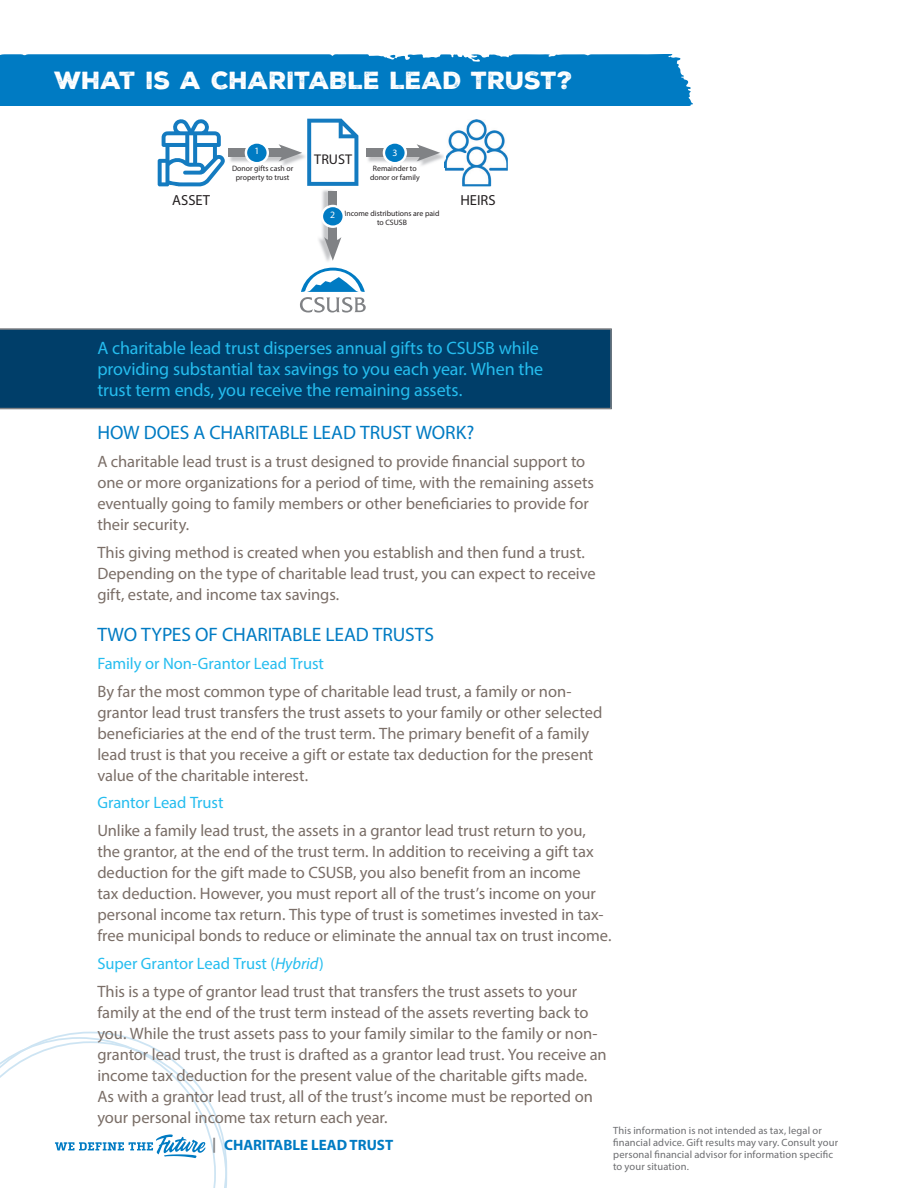
<style>
.page{position:relative;width:918px;height:1188px;background:#fff}
.page>*{position:absolute;margin:0;border:0;box-sizing:border-box;transform-origin:0 0}
.t1{font:24px "Nexa Rust Sans Black 01";letter-spacing:-.02em;color:#fff}
.Body_copy{font:19.5px "Myriad Pro";letter-spacing:-.005em;color:#007bc3}
.Body_copy-2{font:18px/21px "Myriad Pro";letter-spacing:-.01em;color:#25bdef}
.Text{font:16.5px/21px "Myriad Pro";letter-spacing:-.005em;color:#7a6e67}
.Body_copy-3{font:16.5px/21px "Myriad Pro";color:#7a6e67}
.Text-2{font:16.5px "Myriad Pro";letter-spacing:-.005em;color:#25bdef}
.t2{font:700 15px "Myriad Pro";color:#007bc3}
.t3{font:14.55px "Myriad Pro";color:#231f20}
.t4{font:14.1px "Myriad Pro";color:#231f20}
.t5{font:10.5px/12px "Myriad Pro";letter-spacing:.01em;color:#6c6d70}
.t6{font:9.75px "Myriad Pro";color:#fff}
.t7{font:7.8px/9.3px "Myriad Pro";color:#231f20;text-align:center}
.s1{font-style:italic}
.s2{color:#808285}
</style>
<div class="page">
<svg style="left:0;top:1032px;width:227px;height:156px"></svg>
<div style="left:0;top:328px;width:612px;height:81px;background:#003e69"></div>
<div style="left:0;top:54px;width:693px;height:52px;background:#007bc3"></div>
<img style="left:230px;top:157px;width:49px;height:5px">
<div style="left:228px;top:148px;width:59px;height:9px;background:#808285"></div>
<svg style="left:158px;top:119px;width:67px;height:67px"></svg>
<svg style="left:245px;top:143px;width:24px;height:19px"></svg>
<img style="left:318px;top:190px;width:15px;height:64px">
<div style="left:328px;top:191px;width:9px;height:55px;background:#808285"></div>
<svg style="left:324px;top:237px;width:17px;height:24px"></svg>
<img style="left:445px;top:119px;width:63px;height:67px">
<svg style="left:279px;top:119px;width:79px;height:67px"></svg>
<img style="left:368px;top:157px;width:49px;height:5px">
<div style="left:366px;top:148px;width:59px;height:9px;background:#808285"></div>
<svg style="left:417px;top:144px;width:29px;height:23px"></svg>
<svg style="left:383px;top:143px;width:24px;height:19px"></svg>
<svg style="left:321px;top:205px;width:22px;height:23px"></svg>
<svg style="left:300px;top:268px;width:66px;height:45px"></svg>
<p class="t1" style="left:54px;top:64px;width:520px">WHAT IS A CHARITABLE LEAD TRUST?</p>
<p class="t3" style="left:172px;top:191px;width:39px">ASSET</p>
<p class="t6" style="left:254px;top:145px;width:6px">1</p>
<p class="t6" style="left:392px;top:147px;width:6px">3</p>
<p class="t4" style="left:314px;top:150px;width:39px">TRUST</p>
<p class="t7" style="left:232px;top:163px;width:63px">Donor gifts cash or property to trust</p>
<p class="t7" style="left:370px;top:163px;width:51px">Remainder to donor or family</p>
<p class="t6" style="left:330px;top:208px;width:6px">2</p>
<p class="t7" style="left:345px;top:208px;width:96px">Income distributions are paid to CSUSB</p>
<p class="t3" style="left:460px;top:191px;width:37px">HEIRS</p>
<p class="Body_copy-2" style="left:97px;top:337px;width:447px">A charitable lead trust disperses annual gifts to CSUSB while providing substantial tax savings to you each year. When the trust term ends, you receive the remaining assets.</p>
<p class="Body_copy" style="left:97px;top:421px;width:378px">HOW DOES A CHARITABLE LEAD TRUST WORK?</p>
<p class="Body_copy-3" style="left:97px;top:451px;width:498px">A charitable lead trust is a trust designed to provide financial support to one or more organizations for a period of time, with the remaining assets eventually going to family members or other beneficiaries to provide for their security.</p>
<p class="Body_copy-3" style="left:97px;top:542px;width:500px">This giving method is created when you establish and then fund a trust.<br>Depending on the type of charitable lead trust, you can expect to receive gift, estate, and income tax savings.</p>
<p class="Body_copy" style="left:97px;top:623px;width:338px">TWO TYPES OF CHARITABLE LEAD TRUSTS</p>
<p class="Text-2" style="left:97px;top:653px;width:228px">Family or Non-Grantor Lead Trust</p>
<p class="Text" style="left:97px;top:680px;width:506px">By far the most common type of charitable lead trust, a family or non&shy;grantor lead trust transfers the trust assets to your family or other selected beneficiaries at the end of the trust term. The primary benefit of a family lead trust is that you receive a gift or estate tax deduction for the present value of the charitable interest.</p>
<p class="Text-2" style="left:97px;top:793px;width:128px">Grantor Lead Trust</p>
<p class="Text" style="left:97px;top:820px;width:516px">Unlike a family lead trust, the assets in a grantor lead trust return to you, the grantor, at the end of the trust term. In addition to receiving a gift tax deduction for the gift made to CSUSB, you also benefit from an income<br>tax deduction. However, you must report all of the trust’s income on your personal income tax return. This type of trust is sometimes invested in tax&shy;free municipal bonds to reduce or eliminate the annual tax on trust income.</p>
<p class="Text-2" style="left:97px;top:953px;width:228px">Super Grantor Lead Trust (<span class="s1">Hybrid</span>)</p>
<p class="Text" style="left:97px;top:980px;width:511px">This is a type of grantor lead trust that transfers the trust assets to your family at the end of the trust term instead of the assets reverting back to you. While the trust assets pass to your family similar to the family or non&shy;grantor lead trust, the trust is drafted as a grantor lead trust. You receive an income tax deduction for the present value of the charitable gifts made.<br>As with a grantor lead trust, all of the trust’s income must be reported on your personal income tax return each year.</p>
<p class="t5" style="left:613px;top:1125px;width:227px">This information is not intended as tax, legal or financial advice. Gift results may vary. Consult your personal financial advisor for information specific to your situation.</p>
<p class="t2" style="left:212px;top:1135px;width:183px"><span class="s2">|</span> CHARITABLE LEAD TRUST</p>
</div>
